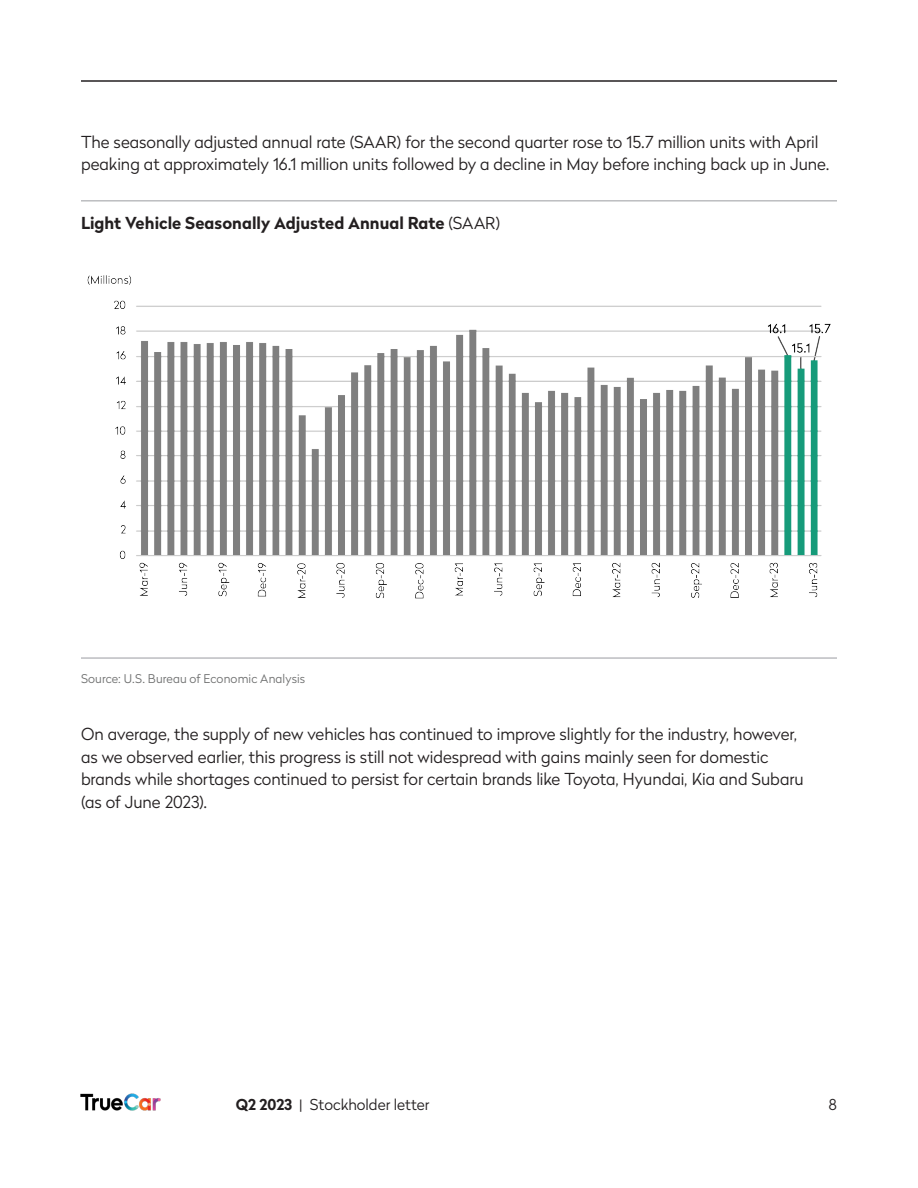
<style>
.page{position:relative;width:918px;height:1188px;background:#fff}
.page>*{position:absolute;margin:0;border:0;box-sizing:border-box;transform-origin:0 0}
.t1{font:300 16.5px/22.5px "Radikal";letter-spacing:-.005em;color:#231f20}
.t2{font:700 16.5px "Radikal";letter-spacing:.005em;color:#231f20}
.t3{font:300 15px "Radikal";color:#231f20}
.t4{font:300 12px "Radikal";letter-spacing:.01em;color:#6f7070}
.s1{font-weight:300}
.s2{font-weight:700}
</style>
<div class="page">
<hr style="left:81px;top:80px;width:756px;height:2px;background:#231f20">
<img style="left:80px;top:1093px;width:81px;height:18px">
<img style="left:87px;top:275px;width:744px;height:324px">
<hr style="left:81px;top:657px;width:756px;height:2px;background:#bcbdc0">
<hr style="left:81px;top:200px;width:756px;height:2px;background:#bcbdc0">
<p class="t1" style="left:81px;top:130px;width:750px">The seasonally adjusted annual rate (SAAR) for the second quarter rose to 15.7 million units with April peaking at approximately 16.1 million units followed by a decline in May before inching back up in June.</p>
<p class="t2" style="left:81px;top:211px;width:421px">Light Vehicle Seasonally Adjusted Annual Rate <span class="s1">(SAAR)</span></p>
<p class="t4" style="left:81px;top:670px;width:226px">Source: U.S. Bureau of Economic Analysis</p>
<p class="t1" style="left:81px;top:723px;width:724px">On average, the supply of new vehicles has continued to improve slightly for the industry, however, as we observed earlier, this progress is still not widespread with gains mainly seen for domestic brands while shortages continued to persist for certain brands like Toyota, Hyundai, Kia and Subaru (as of June 2023).</p>
<p class="t3" style="left:236px;top:1094px;width:195px"><span class="s2">Q2 2023</span> | Stockholder letter</p>
<p class="t3" style="left:829px;top:1094px;width:10px">8</p>
</div>
